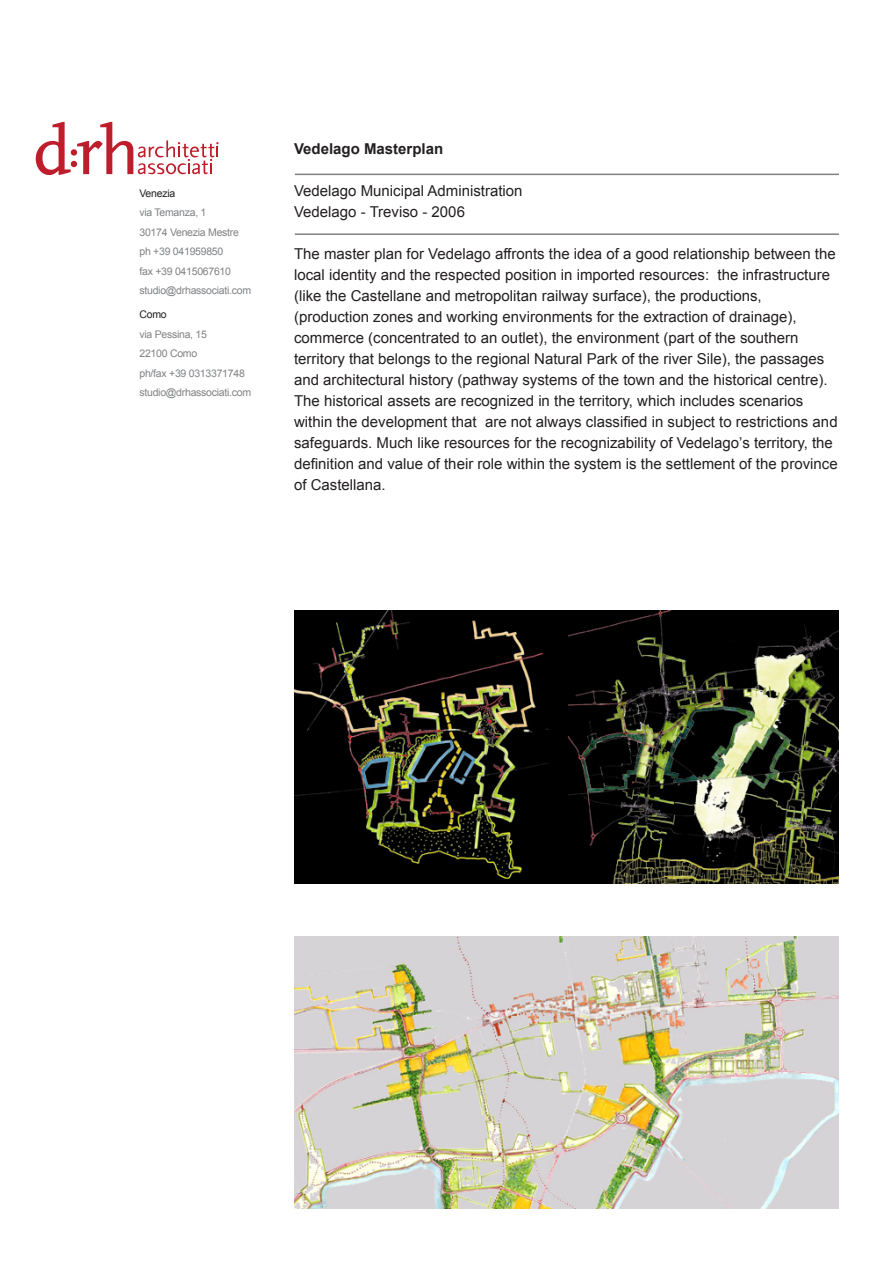
<style>
.page{position:relative;width:893px;height:1263px;background:#fff}
.page>*{position:absolute;margin:0;border:0;box-sizing:border-box;transform-origin:0 0}
.t1{font:15px/21px "Arial";color:#231f20}
.t2{font:700 15px "Arial";color:#231f20}
.t3{font:10.5px "Arial";letter-spacing:-.025em;color:#808285}
.t4{font:10.5px "Arial";letter-spacing:-.025em;color:#231f20}
</style>
<div class="page">
<hr style="left:295px;top:174px;width:544px;height:1px;background:#808285">
<hr style="left:295px;top:233px;width:544px;height:2px;background:#808285">
<svg style="left:36px;top:122px;width:183px;height:53px"></svg>
<img style="left:295px;top:936px;width:544px;height:273px">
<img style="left:295px;top:611px;width:544px;height:272px">
<p class="t4" style="left:139px;top:186px;width:37px">Venezia</p>
<p class="t3" style="left:139px;top:206px;width:69px">via Temanza, 1</p>
<p class="t3" style="left:139px;top:225px;width:101px">30174 Venezia Mestre</p>
<p class="t3" style="left:139px;top:245px;width:85px">ph +39 041959850</p>
<p class="t3" style="left:139px;top:264px;width:93px">fax +39 0415067610</p>
<p class="t3" style="left:139px;top:284px;width:113px">studio@drhassociati.com</p>
<p class="t4" style="left:139px;top:308px;width:29px">Como</p>
<p class="t3" style="left:139px;top:327px;width:69px">via Pessina, 15</p>
<p class="t3" style="left:139px;top:347px;width:59px">22100 Como</p>
<p class="t3" style="left:139px;top:366px;width:107px">ph/fax +39 0313371748</p>
<p class="t3" style="left:139px;top:386px;width:113px">studio@drhassociati.com</p>
<p class="t2" style="left:294px;top:139px;width:151px">Vedelago Masterplan</p>
<p class="t1" style="left:294px;top:181px;width:230px">Vedelago Municipal Administration</p>
<p class="t1" style="left:294px;top:202px;width:172px">Vedelago - Treviso - 2006</p>
<p class="t1" style="left:294px;top:244px;width:543px">The master plan for Vedelago affronts the idea of a good relationship between the local identity and the respected position in imported resources: the infrastructure (like the Castellane and metropolitan railway surface), the productions, (production zones and working environments for the extraction of drainage), commerce (concentrated to an outlet), the environment (part of the southern territory that belongs to the regional Natural Park of the river Sile), the passages and architectural history (pathway systems of the town and the historical centre).</p>
<p class="t1" style="left:294px;top:391px;width:545px">The historical assets are recognized in the territory, which includes scenarios within the development that are not always classified in subject to restrictions and safeguards. Much like resources for the recognizability of Vedelago’s territory, the definition and value of their role within the system is the settlement of the province of Castellana.</p>
</div>
